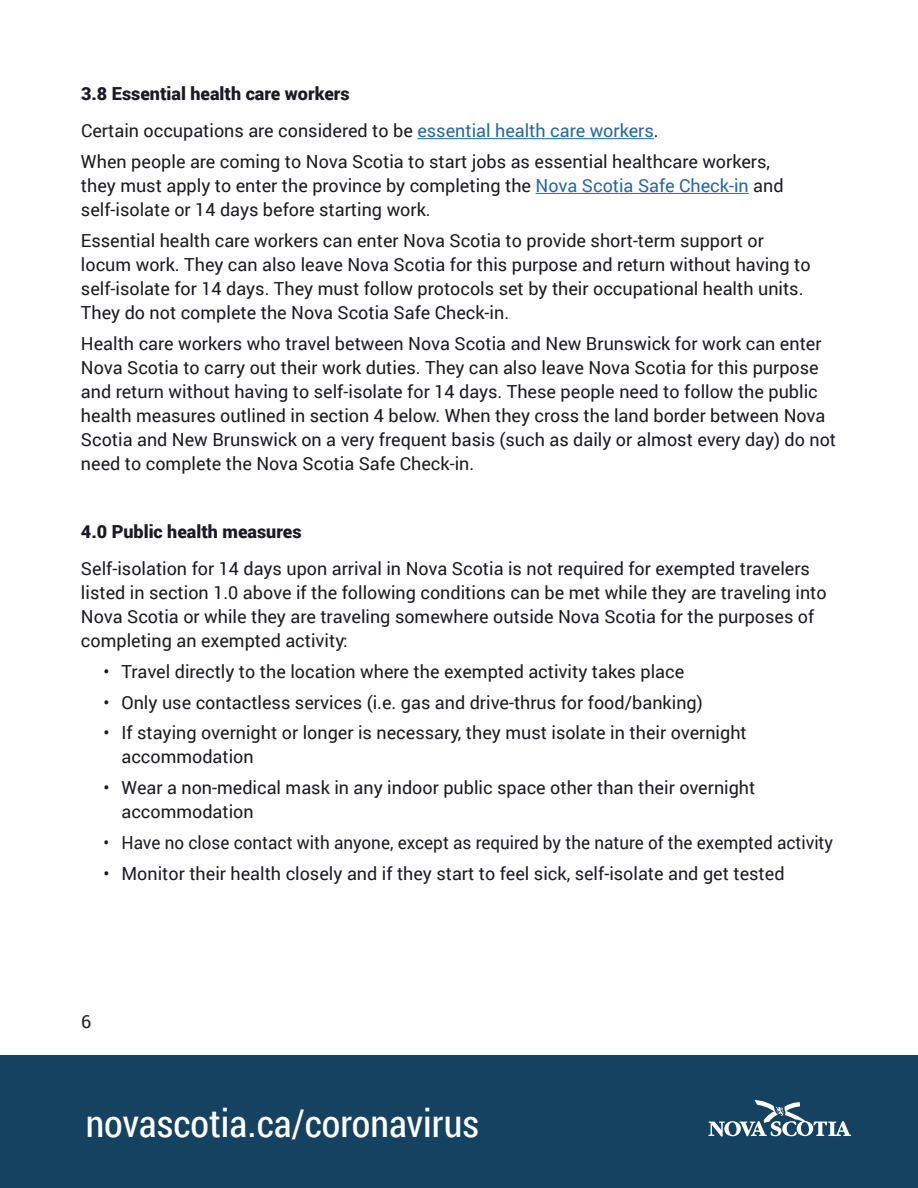
<style>
.page{position:relative;width:918px;height:1188px;background:#fff}
.page>*{position:absolute;margin:0;border:0;box-sizing:border-box;transform-origin:0 0}
.t1{font:38.25px "Roboto Condensed";color:#fff}
.t2{font:18px/24px "Roboto";color:#1c1a22}
.t3{font:18px "Roboto";color:#1c1a22;scale:.95 1}
.t4{font:900 18px "Roboto";color:#1c1a22}
.s1{font-weight:900}
.s2{color:#2666a7}
</style>
<div class="page">
<div style="left:0;top:1055px;width:918px;height:133px;background:#164261"></div>
<svg style="left:708px;top:1100px;width:143px;height:37px"></svg>
<hr style="left:417px;top:138px;width:237px;height:1px;background:#2666a7">
<hr style="left:536px;top:193px;width:213px;height:1px;background:#2666a7">
<p class="t2" style="left:81px;top:74px;width:579px;line-height:37.5px"><span class="s1">3.8 Essential health care workers<br></span>Certain occupations are considered to be <span class="s2">essential health care workers</span>.</p>
<p class="t2" style="left:81px;top:149px;width:704px">When people are coming to Nova Scotia to start jobs as essential healthcare workers, they must apply to enter the province by completing the <span class="s2">Nova Scotia Safe Check-in</span> and self-isolate or 14 days before starting work.</p>
<p class="t2" style="left:81px;top:228px;width:731px">Essential health care workers can enter Nova Scotia to provide short-term support or locum work. They can also leave Nova Scotia for this purpose and return without having to self-isolate for 14 days. They must follow protocols set by their occupational health units.<br>They do not complete the Nova Scotia Safe Check-in.</p>
<p class="t2" style="left:81px;top:330px;width:757px">Health care workers who travel between Nova Scotia and New Brunswick for work can enter Nova Scotia to carry out their work duties. They can also leave Nova Scotia for this purpose and return without having to self-isolate for 14 days. These people need to follow the public health measures outlined in section 4 below. When they cross the land border between Nova Scotia and New Brunswick on a very frequent basis (such as daily or almost every day) do not need to complete the Nova Scotia Safe Check-in.</p>
<p class="t4" style="left:81px;top:519px;width:222px">4.0 Public health measures</p>
<p class="t2" style="left:81px;top:556px;width:747px">Self-isolation for 14 days upon arrival in Nova Scotia is not required for exempted travelers listed in section 1.0 above if the following conditions can be met while they are traveling into Nova Scotia or while they are traveling somewhere outside Nova Scotia for the purposes of completing an exempted activity:</p>
<p class="t2" style="left:103px;top:659px;width:582px">• Travel directly to the location where the exempted activity takes place</p>
<p class="t2" style="left:103px;top:690px;width:601px">• Only use contactless services (i.e. gas and drive-thrus for food/banking)</p>
<p class="t2" style="left:121px;top:720px;width:627px;text-indent:-18px">• If staying overnight or longer is necessary, they must isolate in their overnight accommodation</p>
<p class="t2" style="left:121px;top:775px;width:635px;text-indent:-18px">• Wear a non-medical mask in any indoor public space other than their overnight accommodation</p>
<p class="t3" style="left:104px;top:830px;width:770px">• Have no close contact with anyone, except as required by the nature of the exempted activity</p>
<p class="t2" style="left:104px;top:861px;width:683px">• Monitor their health closely and if they start to feel sick, self-isolate and get tested</p>
<p class="t2" style="left:81px;top:1008px;width:12px">6</p>
<h1 class="t1" style="left:86px;top:1097px;width:395px">novascotia.ca/coronavirus</h1>
</div>
